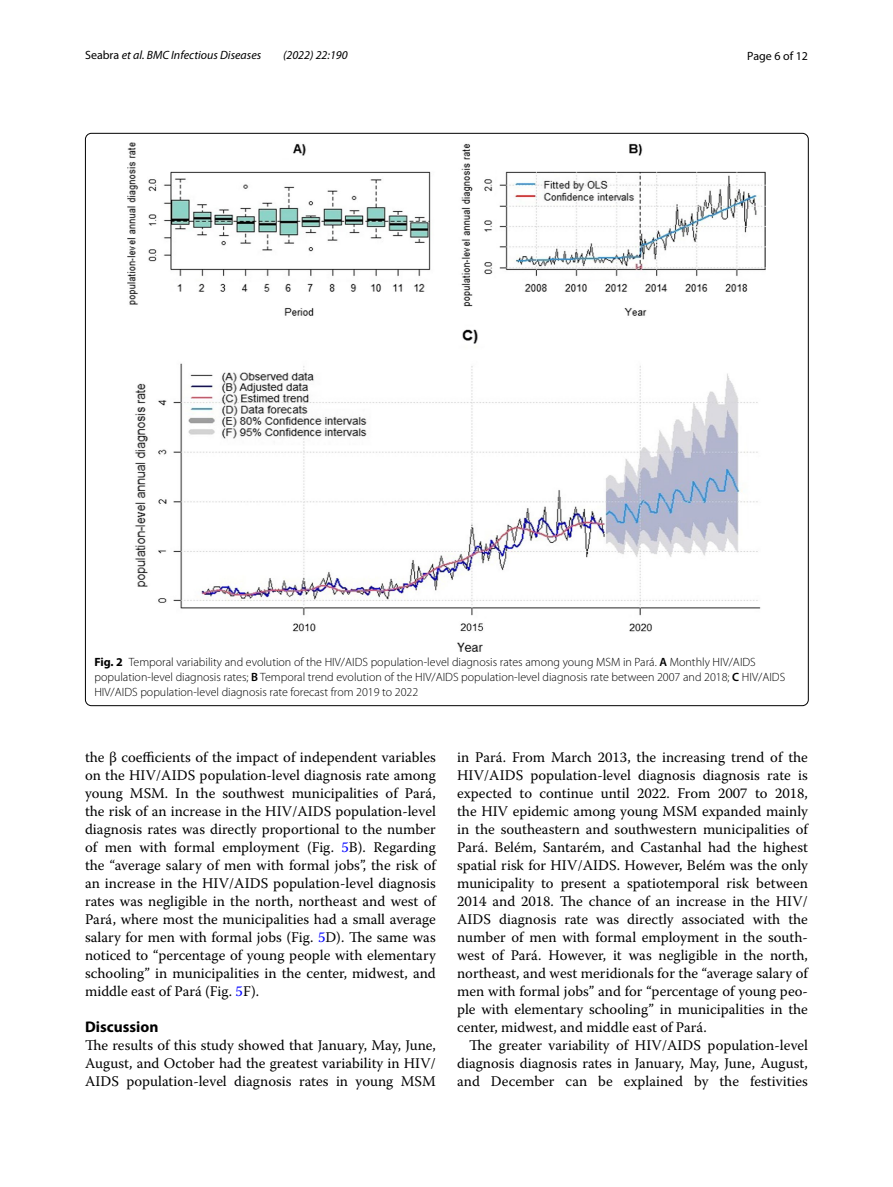
<style>
.page{position:relative;width:893px;height:1187px;background:#fff}
.page>*{position:absolute;margin:0;border:0;box-sizing:border-box;transform-origin:0 0}
.t1{font:700 15.45px "Myriad Pro";color:#000}
.t2{font:14.7px/18px "Warnock Pro";color:#000;text-align:justify}
.t3{font:300 12px/15px "Myriad Pro";color:#000}
.t4{font:italic 12px "Myriad Pro";color:#000}
.t5{font:12px "Myriad Pro";color:#000}
.s1{font-style:normal}
.s2{font-weight:700}
.s3{font-weight:600}
.s4{color:#00f}
</style>
<div class="page">
<img style="left:128px;top:142px;width:638px;height:509px">
<p class="t4" style="left:85px;top:48px;width:178px"><span class="s1">Seabra</span> et al. BMC Infectious Diseases</p>
<p class="t4" style="left:283px;top:48px;width:66px">(2022) 22:190</p>
<p class="t5" style="left:747px;top:48px;width:62px">Page 6 of 12</p>
<p class="t3" style="left:94px;top:655px;width:692px"><span class="s2">Fig. 2</span> Temporal variability and evolution of the HIV/AIDS population-level diagnosis rates among young MSM in Pará. <span class="s3">A</span> Monthly HIV/AIDS population-level diagnosis rates; <span class="s3">B</span> Temporal trend evolution of the HIV/AIDS population-level diagnosis rate between 2007 and 2018; <span class="s3">C</span> HIV/AIDS<br>HIV/AIDS population-level diagnosis rate forecast from 2019 to 2022</p>
<p class="t2" style="left:85px;top:747px;width:352px">the β coefficients of the impact of independent variables on the HIV/AIDS population-level diagnosis rate among young MSM. In the southwest municipalities of Pará, the risk of an increase in the HIV/AIDS population-level diagnosis rates was directly proportional to the number of men with formal employment (Fig. <span class="s4">5</span>B). Regarding the “average salary of men with formal jobs”, the risk of an increase in the HIV/AIDS population-level diagnosis rates was negligible in the north, northeast and west of Pará, where most the municipalities had a small average salary for men with formal jobs (Fig. <span class="s4">5</span>D). The same was noticed to “percentage of young people with elementary schooling” in municipalities in the center, midwest, and middle east of Pará (Fig. <span class="s4">5</span>F).</p>
<p class="t1" style="left:85px;top:1016px;width:75px">Discussion</p>
<p class="t2" style="left:85px;top:1035px;width:352px">The results of this study showed that January, May, June, August, and October had the greatest variability in HIV/ AIDS population-level diagnosis rates in young MSM</p>
<p class="t2" style="left:457px;top:747px;width:352px">in Pará. From March 2013, the increasing trend of the HIV/AIDS population-level diagnosis diagnosis rate is expected to continue until 2022. From 2007 to 2018, the HIV epidemic among young MSM expanded mainly in the southeastern and southwestern municipalities of Pará. Belém, Santarém, and Castanhal had the highest spatial risk for HIV/AIDS. However, Belém was the only municipality to present a spatiotemporal risk between 2014 and 2018. The chance of an increase in the HIV/ AIDS diagnosis rate was directly associated with the number of men with formal employment in the south&shy;west of Pará. However, it was negligible in the north, northeast, and west meridionals for the “average salary of men with formal jobs” and for “percentage of young peo&shy;ple with elementary schooling” in municipalities in the center, midwest, and middle east of Pará.</p>
<p class="t2" style="left:457px;top:1035px;width:352px;text-indent:12px">The greater variability of HIV/AIDS population-level diagnosis diagnosis rates in January, May, June, August, and December can be explained by the festivities</p>
</div>
